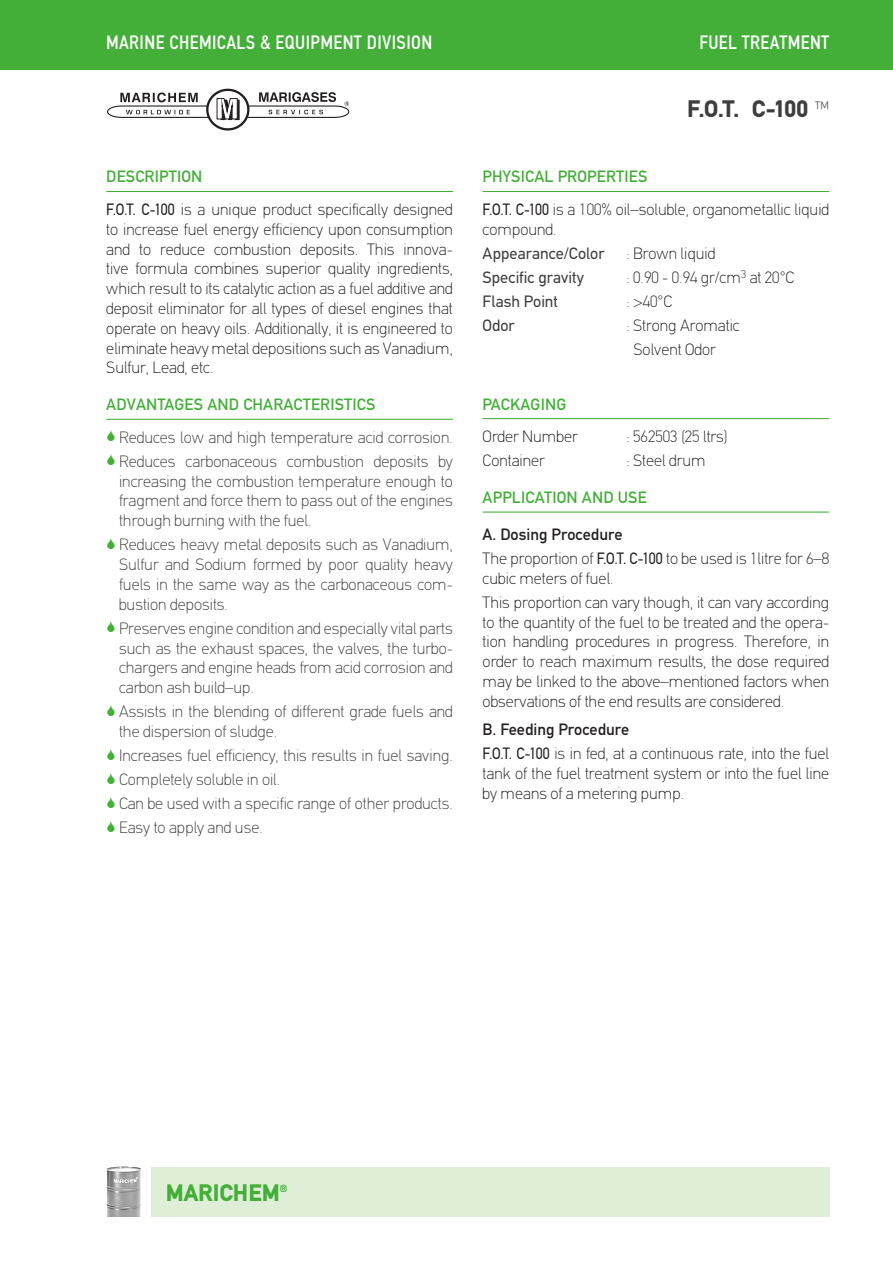
<style>
.page{position:relative;width:893px;height:1263px;background:#fff}
.page>*{position:absolute;margin:0;border:0;box-sizing:border-box;transform-origin:0 0}
.Title_PRODUCT{font:900 24px "PF Din Text";color:#3e3e3f}
.t1{font:900 24px "PF Din Text";color:#43af38}
.t2{font:500 condensed 19.5px "PF Din Text";letter-spacing:.02em;color:#fff}
.Body{font:100 16.5px/19.8px "PF Din Text";color:#231f20;text-align:justify}
.t3{font:100 16.5px/19.8px "PF Din Text";color:#3e3e3f;text-align:justify}
.Heading_1_marichem{font:500 16.5px "PF Din Text";letter-spacing:.01em;color:#43af38}
.Body-2{font:16.5px "PF Din Text";color:#3e3e3f}
.Heading_2_ALL{font:500 16.5px "PF Din Text";color:#231f20}
.t4{font:700 10.5px "PF Din Text";color:#43af38}
.s1{font-weight:400}
.s2{font-weight:100;font-stretch:condensed;font-size:19.5px;color:#57585a}
</style>
<div class="page">
<div style="left:151px;top:1167px;width:678px;height:50px;background:#dfefd7"></div>
<svg style="left:107px;top:89px;width:243px;height:42px"></svg>
<img style="left:106px;top:1166px;width:35px;height:51px">
<div style="left:0;top:0;width:893px;height:70px;background:#43af38"></div>
<hr style="left:106px;top:191px;width:347px;height:1px;background:#43af38">
<hr style="left:106px;top:419px;width:347px;height:1px;background:#43af38">
<hr style="left:483px;top:191px;width:346px;height:1px;background:#43af38">
<hr style="left:483px;top:418px;width:346px;height:1px;background:#43af38">
<hr style="left:483px;top:511px;width:346px;height:2px;background:#43af38">
<p class="t2" style="left:106px;top:31px;width:328px">MARINE CHEMICALS &amp; EQUIPMENT DIVISION</p>
<p class="t2" style="left:699px;top:31px;width:131px">FUEL TREATMENT</p>
<p class="Heading_1_marichem" style="left:106px;top:167px;width:98px">DESCRIPTION</p>
<p class="Body" style="left:106px;top:200px;width:348px"><span class="s1">F.O.T. C-100</span> is a unique product specifically designed to increase fuel energy efficiency upon consumption and to reduce combustion deposits. This innova&shy;tive formula combines superior quality ingredients, which result to its catalytic action as a fuel additive and deposit eliminator for all types of diesel engines that operate on heavy oils. Additionally, it is engineered to eliminate heavy metal depositions such as Vanadium, Sulfur, Lead, etc.</p>
<p class="Heading_1_marichem" style="left:106px;top:395px;width:271px">ADVANTAGES AND CHARACTERISTICS</p>
<p class="t3" style="left:119px;top:427px;width:335px">Reduces low and high temperature acid corrosion.</p>
<p class="t3" style="left:119px;top:451px;width:335px">Reduces carbonaceous combustion deposits by increasing the combustion temperature enough to fragment and force them to pass out of the engines through burning with the fuel.</p>
<p class="t3" style="left:119px;top:535px;width:335px">Reduces heavy metal deposits such as Vanadium, Sulfur and Sodium formed by poor quality heavy fuels in the same way as the carbonaceous com&shy;bustion deposits.</p>
<p class="t3" style="left:119px;top:618px;width:335px">Preserves engine condition and especially vital parts such as the exhaust spaces, the valves, the turbo&shy;chargers and engine heads from acid corrosion and carbon ash build–up.</p>
<p class="t3" style="left:119px;top:702px;width:335px">Assists in the blending of different grade fuels and the dispersion of sludge.</p>
<p class="t3" style="left:119px;top:746px;width:335px">Increases fuel efficiency, this results in fuel saving.</p>
<p class="t3" style="left:119px;top:770px;width:163px">Completely soluble in oil.</p>
<p class="t3" style="left:119px;top:794px;width:335px">Can be used with a specific range of other products.</p>
<p class="t3" style="left:119px;top:818px;width:145px">Easy to apply and use.</p>
<p class="Title_PRODUCT" style="left:687px;top:95px;width:143px">F.O.T. C-100 <span class="s2">™</span></p>
<p class="Heading_1_marichem" style="left:483px;top:167px;width:166px">PHYSICAL PROPERTIES</p>
<p class="Body" style="left:483px;top:200px;width:348px"><span class="s1">F.O.T. C-100</span> is a 100% oil–soluble, organometallic liquid compound.</p>
<p class="Body-2" style="left:483px;top:244px;width:123px">Appearance/Color</p>
<p class="Body" style="left:627px;top:243px;width:90px">: Brown liquid</p>
<p class="Body-2" style="left:483px;top:268px;width:103px">Specific gravity</p>
<p class="Body" style="left:627px;top:267px;width:169px">: 0.90 - 0.94 gr/cm<sup>3</sup> at 20°C</p>
<p class="Body-2" style="left:483px;top:292px;width:77px">Flash Point</p>
<p class="Body" style="left:627px;top:291px;width:47px">: &gt;40°C</p>
<p class="Body-2" style="left:483px;top:316px;width:34px">Odor</p>
<p class="Body" style="left:627px;top:316px;width:115px">: Strong Aromatic</p>
<p class="Body" style="left:634px;top:340px;width:84px">Solvent Odor</p>
<p class="Heading_1_marichem" style="left:483px;top:394px;width:85px">PACKAGING</p>
<p class="Body" style="left:483px;top:427px;width:97px">Order Number</p>
<p class="Body" style="left:627px;top:427px;width:102px">: 562503 (25 ltrs)</p>
<p class="Body" style="left:483px;top:451px;width:64px">Container</p>
<p class="Body" style="left:627px;top:451px;width:81px">: Steel drum</p>
<p class="Heading_1_marichem" style="left:483px;top:488px;width:166px">APPLICATION AND USE</p>
<p class="Heading_2_ALL" style="left:483px;top:525px;width:141px">A. Dosing Procedure</p>
<p class="Body" style="left:483px;top:548px;width:348px">The proportion of <span class="s1">F.O.T. C-100</span> to be used is 1litre for 6–8 cubic meters of fuel.</p>
<p class="Body" style="left:483px;top:592px;width:348px">This proportion can vary though, it can vary according to the quantity of the fuel to be treated and the opera&shy;tion handling procedures in progress. Therefore, in order to reach maximum results, the dose required may be linked to the above–mentioned factors when observations of the end results are considered.</p>
<p class="Heading_2_ALL" style="left:483px;top:720px;width:148px">B. Feeding Procedure</p>
<p class="Body" style="left:483px;top:744px;width:348px"><span class="s1">F.O.T. C-100</span> is in fed, at a continuous rate, into the fuel tank of the fuel treatment system or into the fuel line by means of a metering pump.</p>
<h1 class="t1" style="left:166px;top:1178px;width:115px">MARICHEM</h1>
<p class="t4" style="left:280px;top:1182px;width:10px">®</p>
</div>
